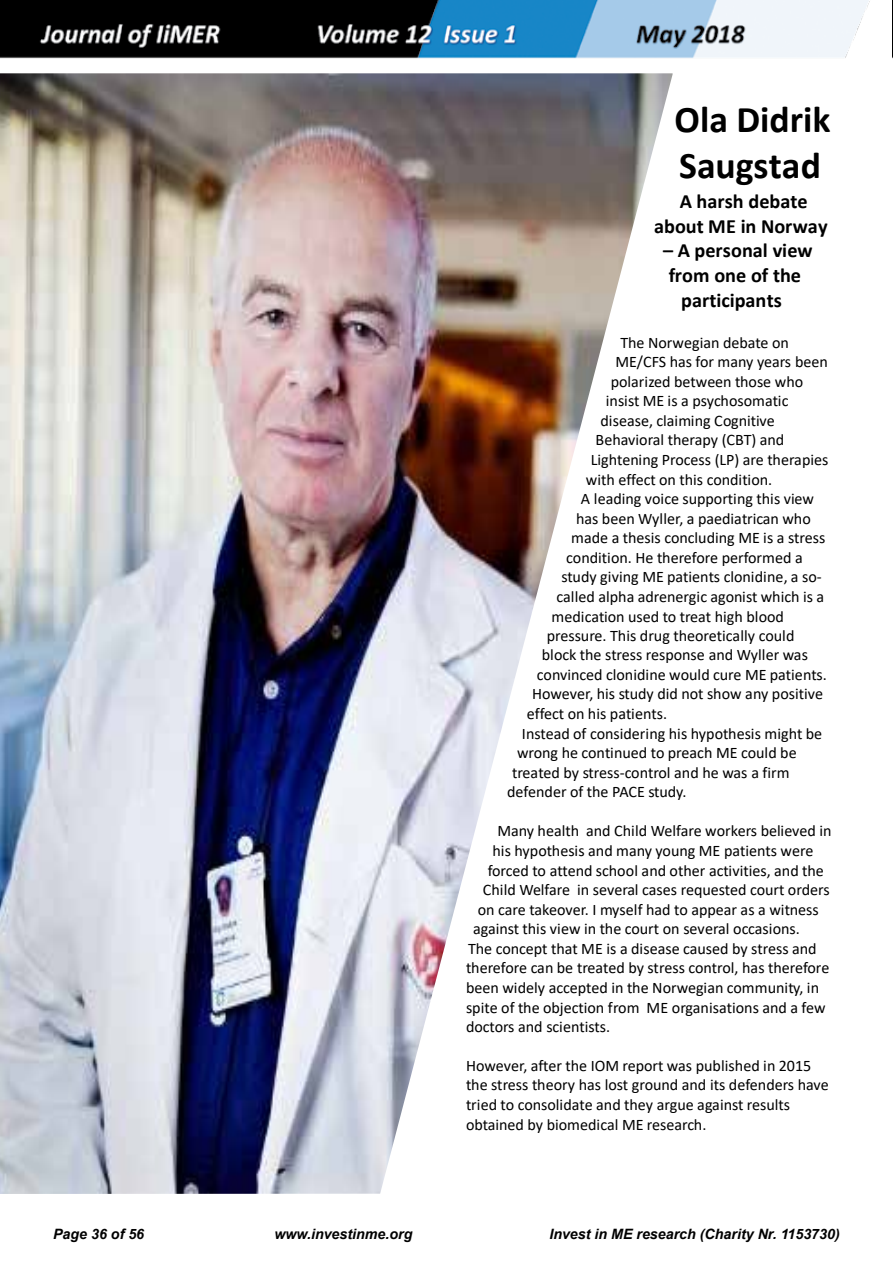
<style>
.page{position:relative;width:893px;height:1263px;background:#fff}
.page>*{position:absolute;margin:0;border:0;box-sizing:border-box;transform-origin:0 0}
.t1{font:700 37.65px/46px "Calibri";color:#000}
.t2{font:700 20.25px/25.2px "Calibri";color:#000;text-align:center}
.t3{font:16.05px/19.5px "Calibri";letter-spacing:-.005em;color:#000}
.t4{font:italic 700 14.25px "Arial";color:#000}
</style>
<div class="page">
<img style="left:0;top:0;width:870px;height:59px">
<img style="left:892px;top:0;width:1px;height:59px">
<img style="left:0;top:73px;width:673px;height:1121px">
<h1 class="t1" style="left:675px;top:96px;width:157px">Ola Didrik<br>Saugstad</h1>
<p class="t2" style="left:654px;top:188px;width:175px">A harsh debate about ME in Norway</p>
<p class="t2" style="left:663px;top:238px;width:151px">– A personal view</p>
<p class="t2" style="left:669px;top:263px;width:134px">from one of the</p>
<p class="t2" style="left:681px;top:287px;width:102px">participants</p>
<p class="t3" style="left:620px;top:332px;width:170px">The Norwegian debate on</p>
<p class="t3" style="left:616px;top:352px;width:214px">ME/CFS has for many years been</p>
<p class="t3" style="left:611px;top:371px;width:194px">polarized between those who</p>
<p class="t3" style="left:606px;top:391px;width:184px">insist ME is a psychosomatic</p>
<p class="t3" style="left:600px;top:410px;width:176px">disease, claiming Cognitive</p>
<p class="t3" style="left:596px;top:430px;width:190px">Behavioral therapy (CBT) and</p>
<p class="t3" style="left:591px;top:449px;width:239px">Lightening Process (LP) are therapies</p>
<p class="t3" style="left:586px;top:469px;width:188px">with effect on this condition.</p>
<p class="t3" style="left:581px;top:489px;width:235px">A leading voice supporting this view</p>
<p class="t3" style="left:576px;top:508px;width:236px">has been Wyller, a paediatrican who</p>
<p class="t3" style="left:571px;top:528px;width:256px">made a thesis concluding ME is a stress</p>
<p class="t3" style="left:566px;top:547px;width:238px">condition. He therefore performed a</p>
<p class="t3" style="left:561px;top:567px;width:262px">study giving ME patients clonidine, a so-</p>
<p class="t3" style="left:556px;top:586px;width:269px">called alpha adrenergic agonist which is a</p>
<p class="t3" style="left:552px;top:606px;width:234px">medication used to treat high blood</p>
<p class="t3" style="left:547px;top:626px;width:249px">pressure. This drug theoretically could</p>
<p class="t3" style="left:542px;top:645px;width:268px">block the stress response and Wyller was</p>
<p class="t3" style="left:537px;top:664px;width:291px">convinced clonidine would cure ME patients.</p>
<p class="t3" style="left:532px;top:684px;width:293px">However, his study did not show any positive</p>
<p class="t3" style="left:527px;top:703px;width:142px">effect on his patients.</p>
<p class="t3" style="left:522px;top:723px;width:302px">Instead of considering his hypothesis might be</p>
<p class="t3" style="left:517px;top:743px;width:281px">wrong he continued to preach ME could be</p>
<p class="t3" style="left:512px;top:762px;width:279px">treated by stress-control and he was a firm</p>
<p class="t3" style="left:507px;top:782px;width:181px">defender of the PACE study.</p>
<p class="t3" style="left:497px;top:821px;width:336px">Many health and Child Welfare workers believed in</p>
<p class="t3" style="left:493px;top:840px;width:322px">his hypothesis and many young ME patients were</p>
<p class="t3" style="left:488px;top:860px;width:338px">forced to attend school and other activities, and the</p>
<p class="t3" style="left:483px;top:880px;width:348px">Child Welfare in several cases requested court orders</p>
<p class="t3" style="left:478px;top:899px;width:342px">on care takeover. I myself had to appear as a witness</p>
<p class="t3" style="left:473px;top:919px;width:328px">against this view in the court on several occasions.</p>
<p class="t3" style="left:468px;top:938px;width:350px">The concept that ME is a disease caused by stress and</p>
<p class="t3" style="left:466px;top:958px;width:365px">therefore can be treated by stress control, has therefore</p>
<p class="t3" style="left:466px;top:977px;width:355px">been widely accepted in the Norwegian community, in</p>
<p class="t3" style="left:466px;top:997px;width:361px">spite of the objection from ME organisations and a few</p>
<p class="t3" style="left:466px;top:1017px;width:146px">doctors and scientists.</p>
<p class="t3" style="left:466px;top:1055px;width:364px">However, after the IOM report was published in 2015 the stress theory has lost ground and its defenders have tried to consolidate and they argue against results obtained by biomedical ME research.</p>
<p class="t4" style="left:53px;top:1224px;width:93px">Page 36 of 56</p>
<p class="t4" style="left:274px;top:1224px;width:140px">www.investinme.org</p>
<p class="t4" style="left:549px;top:1224px;width:292px">Invest in ME research (Charity Nr. 1153730)</p>
</div>
